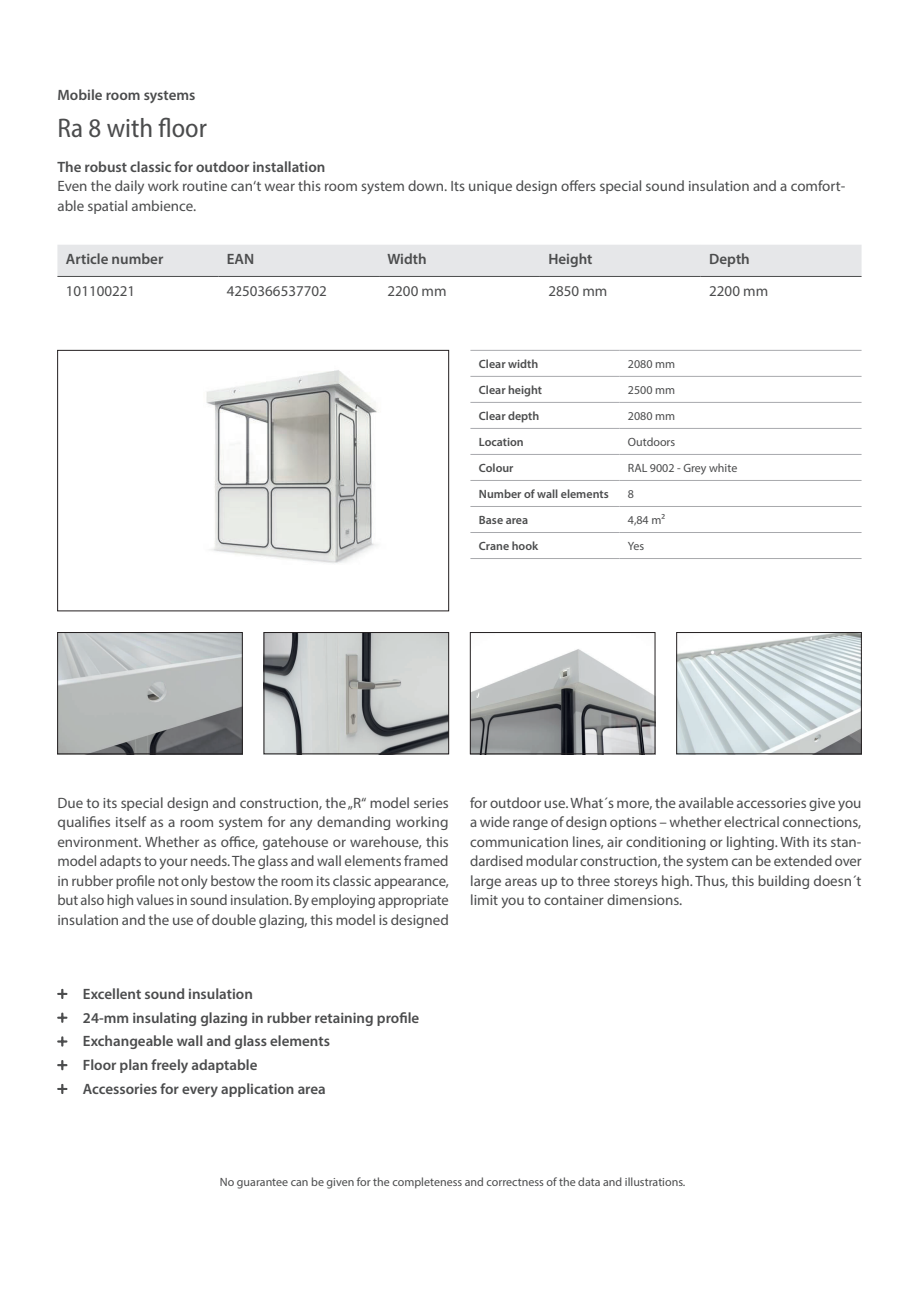
<style>
.page{position:relative;width:919px;height:1289px;background:#fff}
.page>*{position:absolute;margin:0;border:0;box-sizing:border-box;transform-origin:0 0}
.t1{font:semi-condensed 27px "Myriad Pro";color:#4b4c4d}
.t2{font:15px/19.5px "Myriad Pro";color:#4b4c4d;text-align:justify}
.t3{font:600 15px "Myriad Pro";color:#4b4c4d}
.t4{font:12px "Myriad Pro";color:#4b4c4d}
.t5{font:600 12px "Myriad Pro";color:#4b4c4d}
</style>
<div class="page">
<hr style="left:470px;top:350px;width:149px;height:1px;background:#a8a9ad">
<hr style="left:619px;top:350px;width:242px;height:1px;background:#a8a9ad">
<hr style="left:470px;top:376px;width:149px;height:1px;background:#a8a9ad">
<hr style="left:619px;top:376px;width:242px;height:1px;background:#a8a9ad">
<hr style="left:470px;top:402px;width:149px;height:1px;background:#a8a9ad">
<hr style="left:619px;top:402px;width:242px;height:1px;background:#a8a9ad">
<hr style="left:470px;top:428px;width:149px;height:1px;background:#a8a9ad">
<hr style="left:619px;top:428px;width:242px;height:1px;background:#a8a9ad">
<hr style="left:470px;top:454px;width:149px;height:1px;background:#a8a9ad">
<hr style="left:619px;top:454px;width:242px;height:1px;background:#a8a9ad">
<hr style="left:470px;top:480px;width:149px;height:1px;background:#a8a9ad">
<hr style="left:619px;top:480px;width:242px;height:1px;background:#a8a9ad">
<hr style="left:470px;top:506px;width:149px;height:1px;background:#a8a9ad">
<hr style="left:619px;top:506px;width:242px;height:1px;background:#a8a9ad">
<hr style="left:470px;top:532px;width:149px;height:1px;background:#a8a9ad">
<hr style="left:619px;top:532px;width:242px;height:1px;background:#a8a9ad">
<hr style="left:470px;top:558px;width:149px;height:1px;background:#a8a9ad">
<hr style="left:619px;top:558px;width:242px;height:1px;background:#a8a9ad">
<img style="left:206px;top:370px;width:171px;height:194px">
<div style="left:57px;top:350px;width:392px;height:261px;border:1px solid #231f20"></div>
<img style="left:59px;top:634px;width:181px;height:118px">
<div style="left:57px;top:632px;width:185px;height:122px;border:1px solid #231f20"></div>
<img style="left:266px;top:634px;width:181px;height:118px">
<div style="left:264px;top:632px;width:185px;height:122px;border:1px solid #231f20"></div>
<img style="left:678px;top:634px;width:181px;height:118px">
<div style="left:676px;top:632px;width:185px;height:122px;border:1px solid #231f20"></div>
<img style="left:472px;top:649px;width:181px;height:103px">
<div style="left:470px;top:632px;width:185px;height:122px;border:1px solid #231f20"></div>
<div style="left:57px;top:245px;width:804px;height:31px;background:#e6e7e9"></div>
<hr style="left:57px;top:276px;width:161px;height:1px;background:#4b4c4d">
<hr style="left:218px;top:276px;width:161px;height:1px;background:#4b4c4d">
<hr style="left:379px;top:276px;width:161px;height:1px;background:#4b4c4d">
<hr style="left:540px;top:276px;width:160px;height:1px;background:#4b4c4d">
<hr style="left:700px;top:276px;width:161px;height:1px;background:#4b4c4d">
<p class="t3" style="left:57px;top:85px;width:139px">Mobile room systems</p>
<p class="t1" style="left:57px;top:111px;width:151px">Ra 8 with floor</p>
<p class="t3" style="left:57px;top:157px;width:269px">The robust classic for outdoor installation</p>
<p class="t2" style="left:57px;top:176px;width:789px">Even the daily work routine can‘t wear this room system down. Its unique design offers special sound insulation and a comfort&shy;able spatial ambience.</p>
<p class="t3" style="left:66px;top:250px;width:99px">Article number</p>
<p class="t3" style="left:227px;top:250px;width:29px">EAN</p>
<p class="t3" style="left:387px;top:250px;width:41px">Width</p>
<p class="t3" style="left:548px;top:250px;width:46px">Height</p>
<p class="t3" style="left:709px;top:250px;width:42px">Depth</p>
<p class="t2" style="left:66px;top:281px;width:71px">101100221</p>
<p class="t2" style="left:227px;top:281px;width:102px">4250366537702</p>
<p class="t2" style="left:387px;top:281px;width:60px">2200 mm</p>
<p class="t2" style="left:548px;top:281px;width:60px">2850 mm</p>
<p class="t2" style="left:709px;top:281px;width:60px">2200 mm</p>
<p class="t5" style="left:479px;top:356px;width:61px">Clear width</p>
<p class="t4" style="left:627px;top:356px;width:49px">2080 mm</p>
<p class="t5" style="left:479px;top:382px;width:65px">Clear height</p>
<p class="t4" style="left:627px;top:382px;width:49px">2500 mm</p>
<p class="t5" style="left:479px;top:408px;width:62px">Clear depth</p>
<p class="t4" style="left:627px;top:408px;width:49px">2080 mm</p>
<p class="t5" style="left:479px;top:434px;width:46px">Location</p>
<p class="t4" style="left:627px;top:434px;width:49px">Outdoors</p>
<p class="t5" style="left:479px;top:460px;width:36px">Colour</p>
<p class="t4" style="left:627px;top:460px;width:111px">RAL 9002 - Grey white</p>
<p class="t5" style="left:479px;top:486px;width:131px">Number of wall elements</p>
<p class="t4" style="left:627px;top:486px;width:8px">8</p>
<p class="t5" style="left:479px;top:512px;width:51px">Base area</p>
<p class="t4" style="left:627px;top:512px;width:39px">4,84 m²</p>
<p class="t5" style="left:479px;top:538px;width:61px">Crane hook</p>
<p class="t4" style="left:627px;top:538px;width:18px">Yes</p>
<p class="t2" style="left:57px;top:792px;width:393px">Due to its special design and construction, the „R“ model series qualifies itself as a room system for any demanding working environment. Whether as office, gatehouse or warehouse, this model adapts to your needs. The glass and wall elements framed in rubber profile not only bestow the room its classic appearance, but also high values in sound insulation. By employing appropriate insulation and the use of double glazing, this model is designed</p>
<p class="t2" style="left:470px;top:792px;width:393px">for outdoor use. What´s more, the available accessories give you a wide range of design options – whether electrical connections, communication lines, air conditioning or lighting. With its stan&shy;dardised modular construction, the system can be extended over large areas up to three storeys high. Thus, this building doesn´t limit you to container dimensions.</p>
<p class="t3" style="left:83px;top:984px;width:171px">Excellent sound insulation</p>
<p class="t3" style="left:83px;top:1008px;width:338px">24-mm insulating glazing in rubber retaining profile</p>
<p class="t3" style="left:83px;top:1031px;width:248px">Exchangeable wall and glass elements</p>
<p class="t3" style="left:83px;top:1055px;width:176px">Floor plan freely adaptable</p>
<p class="t3" style="left:83px;top:1079px;width:244px">Accessories for every application area</p>
<p class="t4" style="left:220px;top:1174px;width:467px">No guarantee can be given for the completeness and correctness of the data and illustrations.</p>
</div>
